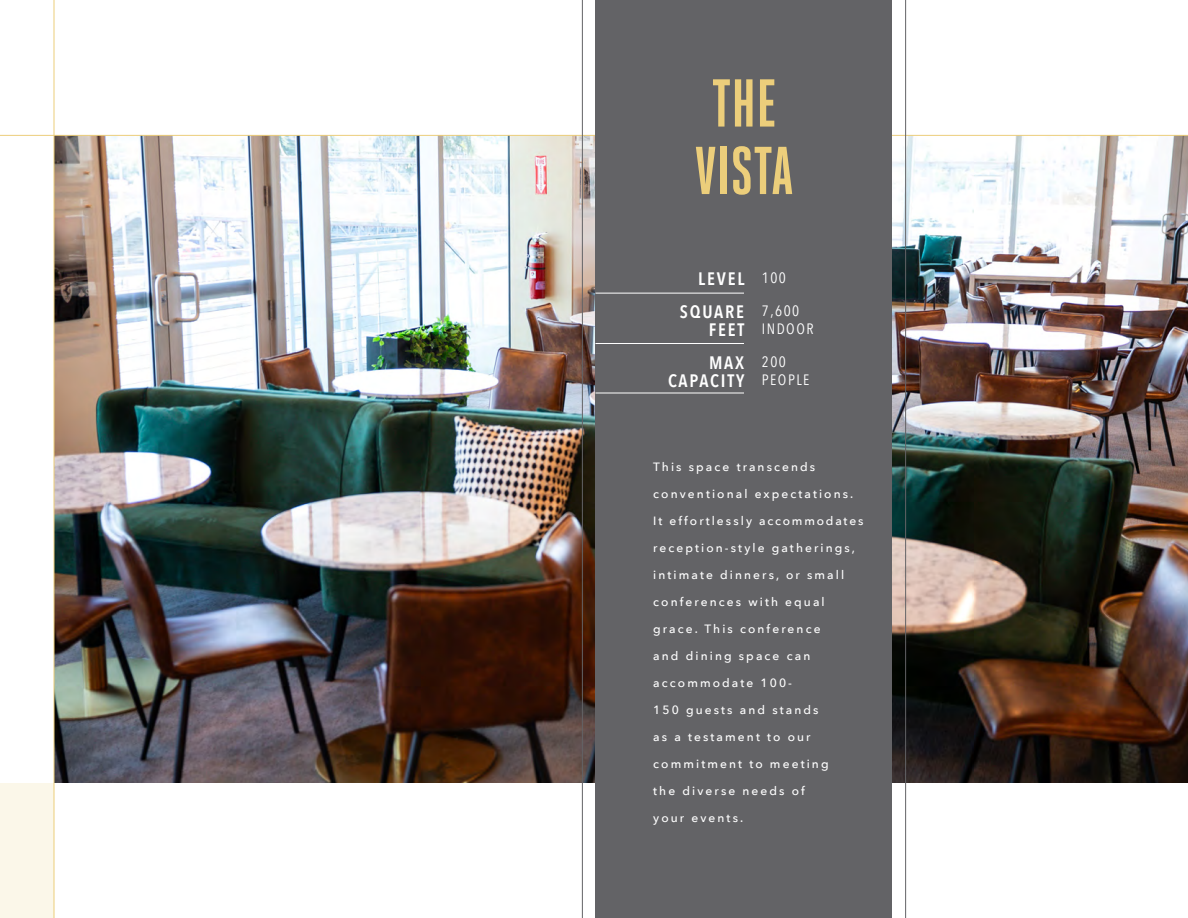
<style>
.page{position:relative;width:1188px;height:918px;background:#fff}
.page>*{position:absolute;margin:0;border:0;box-sizing:border-box;transform-origin:0 0}
.t1{font:700 67.5px "Heroic Condensed";color:#ecce7b}
.t2{font:600 18px "Avenir Next Condensed";letter-spacing:.1em;color:#fff}
.t3{font:15px "Avenir Next Condensed";letter-spacing:.1em;color:#fff}
.t4{font:500 12px "Avenir Next";letter-spacing:.175em;color:#fff}
.t5{font:500 12px "Avenir Next";letter-spacing:.155em;color:#fff}
</style>
<div class="page">
<div style="left:0;top:783px;width:54px;height:135px;background:#fbf7e9"></div>
<img style="left:55px;top:136px;width:1133px;height:647px">
<hr style="left:0;top:135px;width:1188px;height:1px;background:#ecce7b">
<svg style="left:582px;top:0;width:324px;height:918px;background:#676769"></svg>
<hr style="left:596px;top:393px;width:148px;height:1px;background:#fff">
<hr style="left:596px;top:293px;width:148px;height:1px;background:#fff">
<hr style="left:596px;top:343px;width:148px;height:1px;background:#fff">
<hr style="left:54px;top:0;width:1px;height:918px;background:#ecce7b">
<p class="t1" style="left:712px;top:66px;width:67px">THE</p>
<p class="t1" style="left:694px;top:134px;width:101px">VISTA</p>
<p class="t2" style="left:698px;top:263px;width:48px">LEVEL</p>
<p class="t2" style="left:680px;top:296px;width:66px">SQUARE</p>
<p class="t2" style="left:709px;top:314px;width:37px">FEET</p>
<p class="t2" style="left:709px;top:347px;width:37px">MAX</p>
<p class="t2" style="left:668px;top:365px;width:78px">CAPACITY</p>
<p class="t3" style="left:762px;top:265px;width:26px">100</p>
<p class="t3" style="left:762px;top:298px;width:39px">7,600</p>
<p class="t3" style="left:762px;top:316px;width:53px">INDOOR</p>
<p class="t3" style="left:762px;top:349px;width:26px">200</p>
<p class="t3" style="left:762px;top:367px;width:49px">PEOPLE</p>
<p class="t4" style="left:653px;top:457px;width:163px">This space transcends</p>
<p class="t4" style="left:653px;top:484px;width:202px">conventional expectations.</p>
<p class="t5" style="left:653px;top:511px;width:212px">It effortlessly accommodates</p>
<p class="t4" style="left:653px;top:538px;width:203px">reception-style gatherings,</p>
<p class="t4" style="left:653px;top:565px;width:192px">intimate dinners, or small</p>
<p class="t4" style="left:653px;top:592px;width:173px">conferences with equal</p>
<p class="t4" style="left:653px;top:619px;width:169px">grace. This conference</p>
<p class="t4" style="left:653px;top:646px;width:159px">and dining space can</p>
<p class="t4" style="left:653px;top:673px;width:140px">accommodate 100-</p>
<p class="t4" style="left:653px;top:700px;width:167px">150 guests and stands</p>
<p class="t4" style="left:653px;top:727px;width:159px">as a testament to our</p>
<p class="t4" style="left:653px;top:754px;width:177px">commitment to meeting</p>
<p class="t4" style="left:653px;top:781px;width:153px">the diverse needs of</p>
<p class="t4" style="left:653px;top:808px;width:91px">your events.</p>
</div>
